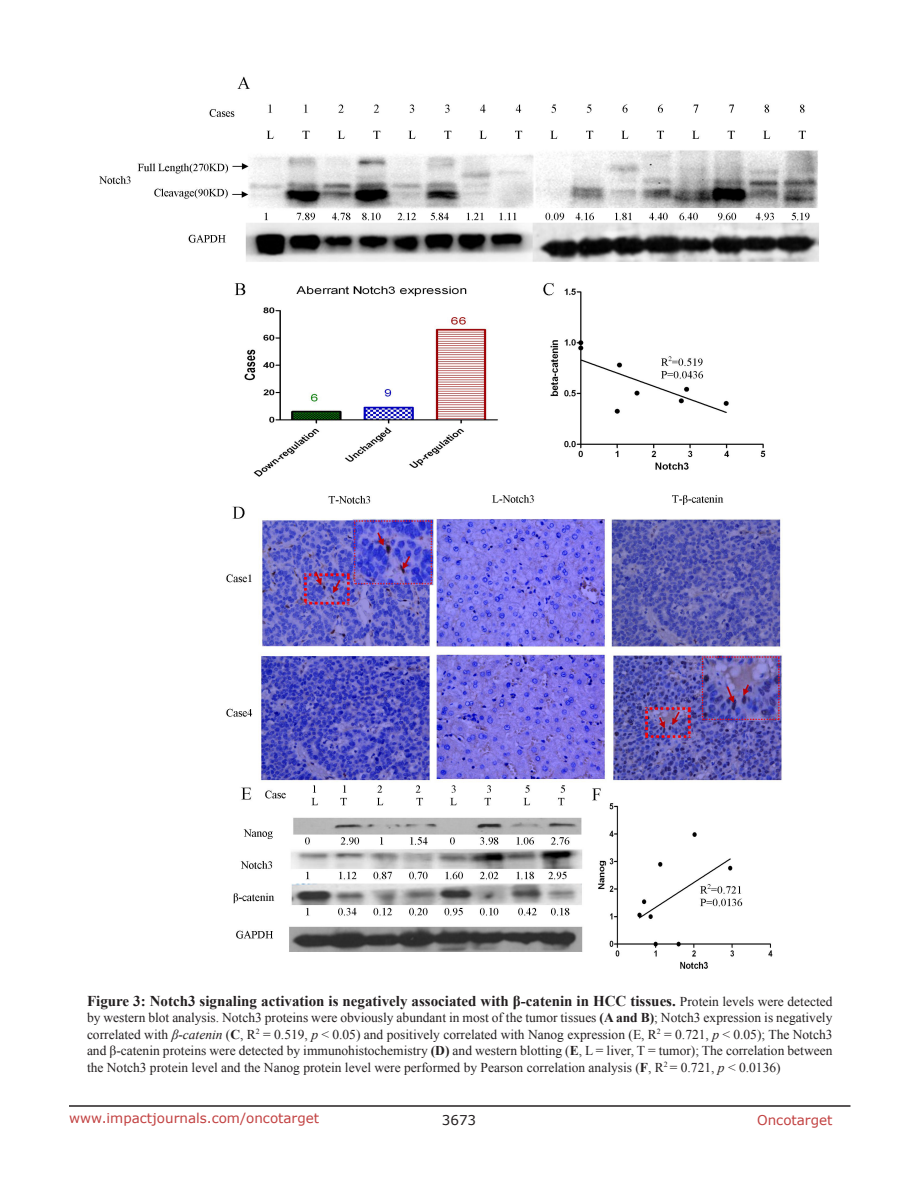
<style>
.page{position:relative;width:918px;height:1188px;background:#fff}
.page>*{position:absolute;margin:0;border:0;box-sizing:border-box;transform-origin:0 0}
.FigureText{font:700 15px "Times New Roman";color:#231f20}
.FigureText-2{font:13.5px/16.4px "Times New Roman";color:#231f20;text-align:justify}
.t1{font:13.5px "Verdana";color:#c24141}
.t2{font:13.5px "Verdana";color:#231f20}
.s1{font-weight:400;font-size:13.5px}
.s2{font-weight:700}
.s3{font-style:italic}
</style>
<div class="page">
<hr style="left:69px;top:1105px;width:781px;height:2px;background:#231f20">
<img style="left:100px;top:77px;width:719px;height:892px">
<p class="FigureText" style="left:87px;top:991px;width:747px">Figure 3: Notch3 signaling activation is negatively associated with β-catenin in HCC tissues. <span class="s1">Protein levels were detected</span></p>
<p class="FigureText-2" style="left:87px;top:1010px;width:747px">by western blot analysis. Notch3 proteins were obviously abundant in most of the tumor tissues <span class="s2">(A and B)</span>; Notch3 expression is negatively correlated with <span class="s3">β-catenin</span> (<span class="s2">C</span>, R<sup>2</sup> = 0.519, <span class="s3">p</span> &lt; 0.05) and positively correlated with Nanog expression (E, R<sup>2</sup> = 0.721, <span class="s3">p</span> &lt; 0.05); The Notch3 and β-catenin proteins were detected by immunohistochemistry <span class="s2">(D)</span> and western blotting (<span class="s2">E</span>, L = liver, T = tumor); The correlation between the Notch3 protein level and the Nanog protein level were performed by Pearson correlation analysis (<span class="s2">F</span>, R<sup>2</sup> = 0.721, <span class="s3">p</span> &lt; 0.0136)</p>
<p class="t1" style="left:69px;top:1109px;width:252px">www.impactjournals.com/oncotarget</p>
<p class="t2" style="left:442px;top:1111px;width:36px">3673</p>
<p class="t1" style="left:757px;top:1111px;width:77px">Oncotarget</p>
</div>
